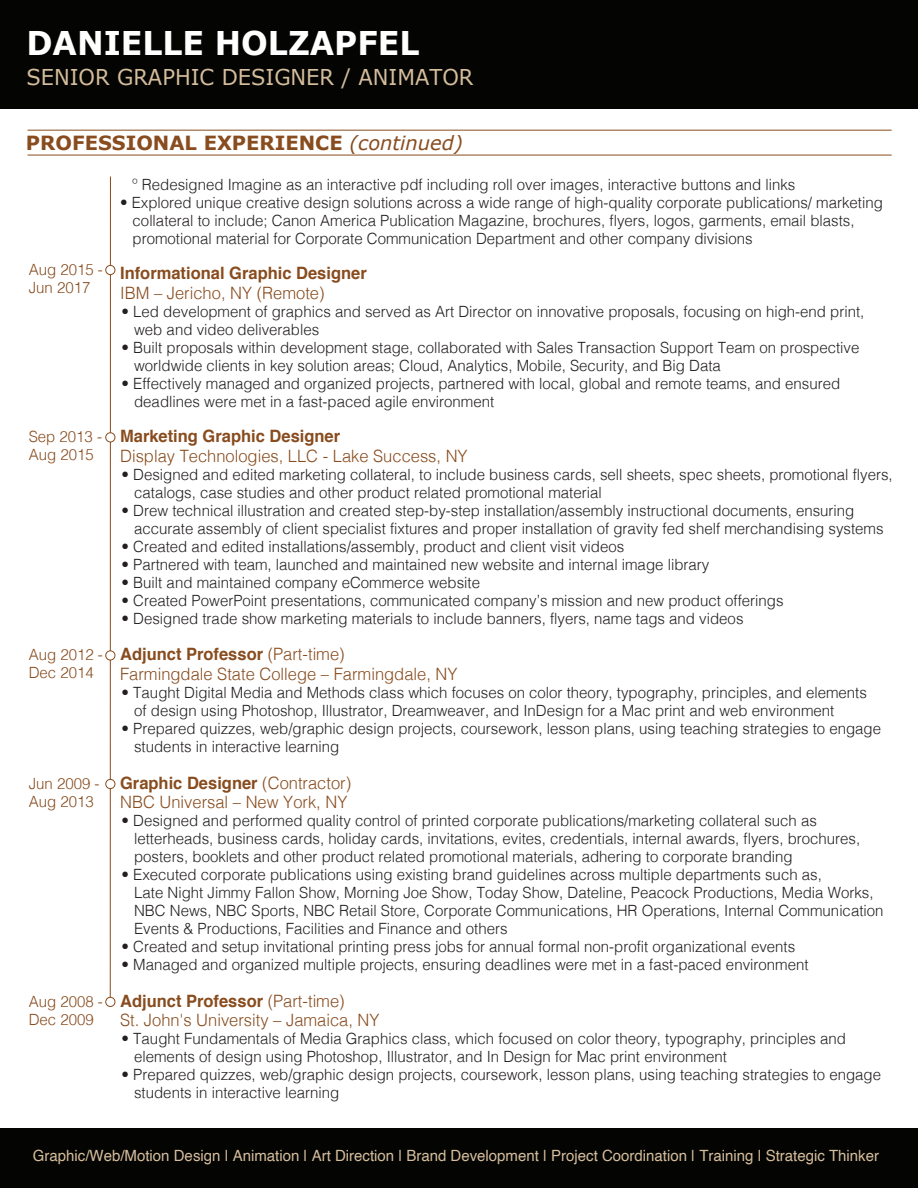
<style>
.page{position:relative;width:918px;height:1188px;background:#fff}
.page>*{position:absolute;margin:0;border:0;box-sizing:border-box;transform-origin:0 0}
.t1{font:700 32.7px "Verdana";color:#fff;scale:.96 1}
.t2{font:21.75px "Verdana";color:#d5bd9c;scale:.96 1}
.t3{font:700 19.5px "Verdana";color:#884c1e}
.t4{font:300 16.95px/19.5px "Helvetica";color:#884c1e}
.t5{font:700 16.95px "Helvetica";color:#884c1e}
.t6{font:300 15.45px/18px "Helvetica";color:#231f20}
.t7{font:15.45px "Helvetica";color:#d6bd9c}
.t8{font:300 15.45px/18px "Helvetica";color:#884c1e}
.s1{font-weight:400;font-style:italic}
.s2{font-weight:700}
</style>
<div class="page">
<div style="left:0;top:0;width:918px;height:109px;background:#040503"></div>
<div style="left:0;top:1129px;width:918px;height:59px;background:#040503"></div>
<hr style="left:28px;top:155px;width:864px;height:1px;background:#884c1e">
<hr style="left:28px;top:130px;width:864px;height:1px;background:#884c1e">
<hr style="left:110px;top:176px;width:1px;height:824px;background:#884c1e">
<div style="left:106px;top:265px;width:9px;height:10px;background:#fff;border-radius:50%"></div>
<div style="left:105px;top:265px;width:10px;height:10px;border:1px solid #884c1e;border-radius:50%"></div>
<div style="left:106px;top:433px;width:9px;height:9px;background:#fff;border-radius:50%"></div>
<div style="left:105px;top:432px;width:10px;height:10px;border:1px solid #884c1e;border-radius:50%"></div>
<div style="left:106px;top:779px;width:9px;height:10px;background:#fff;border-radius:50%"></div>
<div style="left:105px;top:779px;width:10px;height:10px;border:1px solid #884c1e;border-radius:50%"></div>
<div style="left:106px;top:651px;width:9px;height:9px;background:#fff;border-radius:50%"></div>
<div style="left:105px;top:650px;width:10px;height:10px;border:1px solid #884c1e;border-radius:50%"></div>
<div style="left:106px;top:997px;width:9px;height:10px;background:#fff;border-radius:50%"></div>
<div style="left:105px;top:997px;width:10px;height:10px;border:1px solid #884c1e;border-radius:50%"></div>
<h1 class="t1" style="left:26px;top:22px;width:411px">DANIELLE HOLZAPFEL</h1>
<h2 class="t2" style="left:26px;top:64px;width:467px">SENIOR GRAPHIC DESIGNER / ANIMATOR</h2>
<p class="t3" style="left:26px;top:130px;width:438px">PROFESSIONAL EXPERIENCE <span class="s1">(continued)</span></p>
<p class="t6" style="left:133px;top:174px;width:664px">º Redesigned Imagine as an interactive pdf including roll over images, interactive buttons and links</p>
<p class="t6" style="left:133px;top:192px;width:752px;text-indent:-13px">• Explored unique creative design solutions across a wide range of high-quality corporate publications/ marketing collateral to include; Canon America Publication Magazine, brochures, flyers, logos, garments, email blasts, promotional material for Corporate Communication Department and other company divisions</p>
<p class="t5" style="left:120px;top:260px;width:248px">Informational Graphic Designer</p>
<p class="t4" style="left:120px;top:282px;width:206px">IBM – Jericho, NY (Remote)</p>
<p class="t6" style="left:134px;top:301px;width:732px;text-indent:-13px">• Led development of graphics and served as Art Director on innovative proposals, focusing on high-end print, web and video deliverables</p>
<p class="t6" style="left:134px;top:337px;width:727px;text-indent:-13px">• Built proposals within development stage, collaborated with Sales Transaction Support Team on prospective worldwide clients in key solution areas; Cloud, Analytics, Mobile, Security, and Big Data</p>
<p class="t6" style="left:134px;top:373px;width:708px;text-indent:-13px">• Effectively managed and organized projects, partnered with local, global and remote teams, and ensured deadlines were met in a fast-paced agile environment</p>
<p class="t8" style="left:29px;top:259px;width:76px">Aug 2015 -<br>Jun 2017</p>
<p class="t8" style="left:29px;top:427px;width:75px">Sep 2013 -<br>Aug 2015</p>
<p class="t5" style="left:120px;top:422px;width:222px">Marketing Graphic Designer</p>
<p class="t4" style="left:120px;top:445px;width:349px">Display Technologies, LLC - Lake Success, NY</p>
<p class="t6" style="left:134px;top:464px;width:760px;text-indent:-13px">• Designed and edited marketing collateral, to include business cards, sell sheets, spec sheets, promotional flyers, catalogs, case studies and other product related promotional material</p>
<p class="t6" style="left:134px;top:500px;width:751px;text-indent:-13px">• Drew technical illustration and created step-by-step installation/assembly instructional documents, ensuring accurate assembly of client specialist fixtures and proper installation of gravity fed shelf merchandising systems</p>
<p class="t6" style="left:122px;top:536px;width:504px">• Created and edited installations/assembly, product and client visit videos</p>
<p class="t6" style="left:122px;top:554px;width:589px">• Partnered with team, launched and maintained new website and internal image library</p>
<p class="t6" style="left:122px;top:572px;width:360px">• Built and maintained company eCommerce website</p>
<p class="t6" style="left:122px;top:590px;width:663px">• Created PowerPoint presentations, communicated company’s mission and new product offerings</p>
<p class="t6" style="left:122px;top:608px;width:623px">• Designed trade show marketing materials to include banners, flyers, name tags and videos</p>
<p class="t8" style="left:29px;top:645px;width:76px">Aug 2012 -<br>Dec 2014</p>
<p class="t4" style="left:120px;top:643px;width:339px"><span class="s2">Adjunct Professor</span> (Part-time)<br>Farmingdale State College – Farmingdale, NY</p>
<p class="t6" style="left:134px;top:682px;width:734px;text-indent:-13px">• Taught Digital Media and Methods class which focuses on color theory, typography, principles, and elements of design using Photoshop, Illustrator, Dreamweaver, and InDesign for a Mac print and web environment</p>
<p class="t6" style="left:134px;top:718px;width:748px;text-indent:-13px">• Prepared quizzes, web/graphic design projects, coursework, lesson plans, using teaching strategies to engage students in interactive learning</p>
<p class="t8" style="left:29px;top:773px;width:72px">Jun 2009 -<br>Aug 2013</p>
<p class="t4" style="left:120px;top:772px;width:233px"><span class="s2">Graphic Designer</span> (Contractor)<br>NBC Universal – New York, NY</p>
<p class="t6" style="left:134px;top:811px;width:728px;text-indent:-13px">• Designed and performed quality control of printed corporate publications/marketing collateral such as letterheads, business cards, holiday cards, invitations, evites, credentials, internal awards, flyers, brochures, posters, booklets and other product related promotional materials, adhering to corporate branding</p>
<p class="t6" style="left:134px;top:865px;width:751px;text-indent:-13px">• Executed corporate publications using existing brand guidelines across multiple departments such as,<br>Late Night Jimmy Fallon Show, Morning Joe Show, Today Show, Dateline, Peacock Productions, Media Works, NBC News, NBC Sports, NBC Retail Store, Corporate Communications, HR Operations, Internal Communication Events &amp; Productions, Facilities and Finance and others</p>
<p class="t6" style="left:122px;top:937px;width:675px">• Created and setup invitational printing press jobs for annual formal non-profit organizational events</p>
<p class="t6" style="left:122px;top:955px;width:688px">• Managed and organized multiple projects, ensuring deadlines were met in a fast-paced environment</p>
<p class="t8" style="left:29px;top:991px;width:76px">Aug 2008 -<br>Dec 2009</p>
<p class="t4" style="left:120px;top:990px;width:261px"><span class="s2">Adjunct Professor</span> (Part-time)<br>St. John's University – Jamaica, NY</p>
<p class="t6" style="left:134px;top:1029px;width:713px;text-indent:-13px">• Taught Fundamentals of Media Graphics class, which focused on color theory, typography, principles and elements of design using Photoshop, Illustrator, and In Design for Mac print environment</p>
<p class="t6" style="left:134px;top:1065px;width:748px;text-indent:-13px">• Prepared quizzes, web/graphic design projects, coursework, lesson plans, using teaching strategies to engage students in interactive learning</p>
<p class="t7" style="left:33px;top:1144px;width:848px">Graphic/Web/Motion Design | Animation | Art Direction | Brand Development | Project Coordination | Training | Strategic Thinker</p>
</div>
